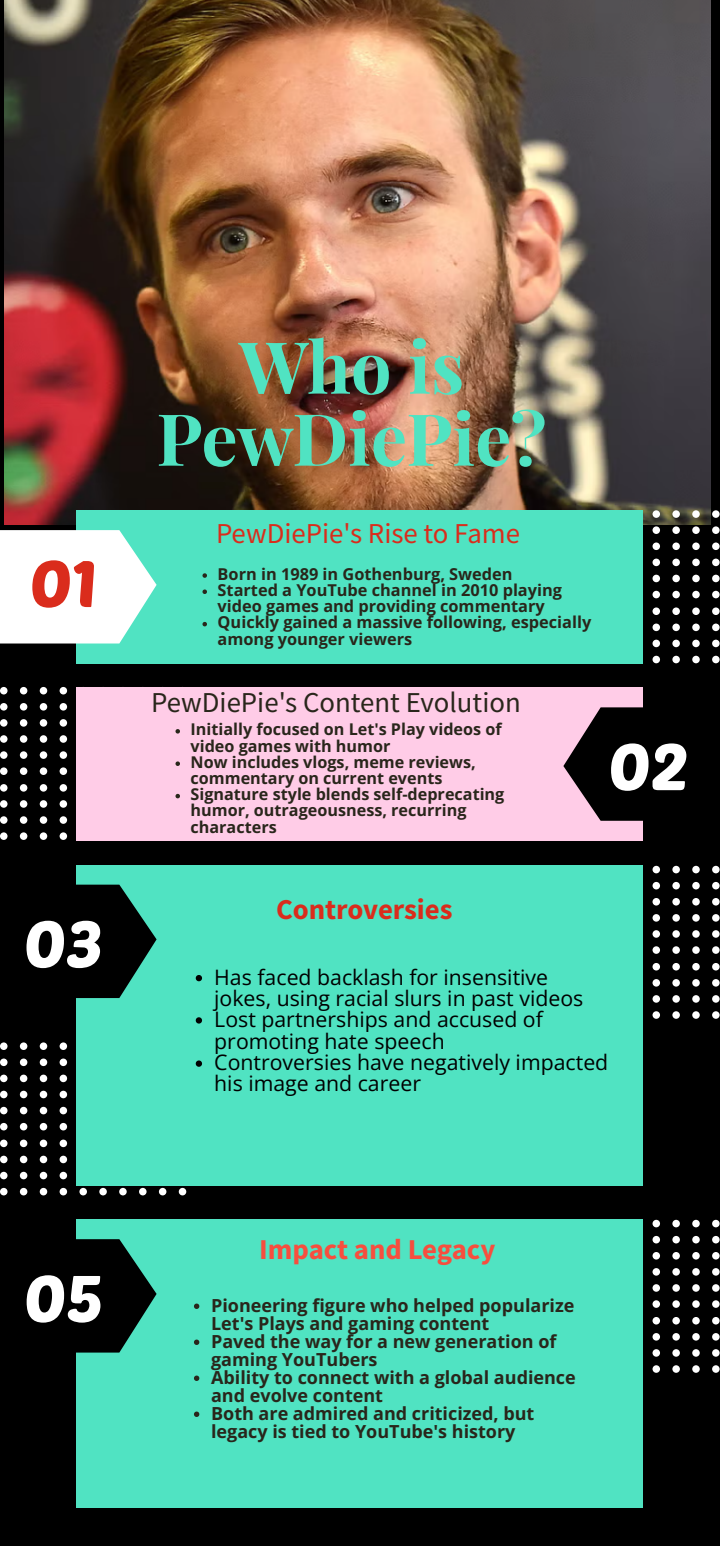
<style>
.page{position:relative;width:720px;height:1546px;background:#000}
.page>*{position:absolute;margin:0;border:0;box-sizing:border-box;transform-origin:0 0}
.t1{font:700 72px/72px "Playfair Display";color:#50e3c2;text-align:center}
.t2{font:64.8px "Poetsen One";color:#fff}
.t3{font:64.8px "Poetsen One";color:#da2c1c}
.t4{font:28.8px "Source Sans Pro";color:#29261b}
.t5{font:28.8px "Source Sans Pro";color:#da2c1c}
.t6{font:700 28.8px "Source Sans Pro";color:#f74e3e}
.t7{font:700 28.8px "Source Sans Pro";color:#da2c1c}
.t8{font:21.28px/21.6px "Open Sans";color:#000}
.t9{font:700 18px/18px "Open Sans";color:#29261b}
.t10{font:700 16.32px/16.2px "Open Sans";color:#29261b}
.t11{font:700 16.2px/16.2px "Open Sans";color:#29261b}
</style>
<div class="page">
<img style="left:4px;top:0;width:707px;height:525px">
<svg style="left:644px;top:510px;width:76px;height:153px"></svg>
<svg style="left:652px;top:866px;width:68px;height:153px"></svg>
<svg style="left:0;top:1042px;width:186px;height:153px"></svg>
<svg style="left:652px;top:1220px;width:68px;height:153px"></svg>
<div style="left:76px;top:510px;width:568px;height:153px;background:#50e3c2"></div>
<svg style="left:0;top:530px;width:157px;height:114px;background:#e8faf6"></svg>
<div style="left:76px;top:688px;width:567px;height:153px;background:#ffcce7"></div>
<svg style="left:563px;top:707px;width:80px;height:114px"></svg>
<div style="left:76px;top:865px;width:568px;height:320px;background:#50e3c2"></div>
<svg style="left:76px;top:885px;width:81px;height:113px"></svg>
<div style="left:76px;top:1219px;width:568px;height:288px;background:#50e3c2"></div>
<svg style="left:76px;top:1239px;width:81px;height:114px"></svg>
<svg style="left:202px;top:573px;width:5px;height:5px"></svg>
<svg style="left:202px;top:590px;width:5px;height:4px"></svg>
<svg style="left:202px;top:622px;width:5px;height:4px"></svg>
<svg style="left:0;top:687px;width:186px;height:153px"></svg>
<svg style="left:196px;top:975px;width:6px;height:6px"></svg>
<svg style="left:196px;top:1017px;width:6px;height:7px"></svg>
<svg style="left:196px;top:1060px;width:6px;height:7px"></svg>
<svg style="left:194px;top:1304px;width:5px;height:5px"></svg>
<svg style="left:194px;top:1340px;width:5px;height:5px"></svg>
<svg style="left:194px;top:1376px;width:5px;height:5px"></svg>
<svg style="left:194px;top:1412px;width:5px;height:5px"></svg>
<p class="t3" style="left:30px;top:542px;width:69px">01</p>
<p class="t2" style="left:24px;top:903px;width:81px">03</p>
<p class="t1" style="left:156px;top:328px;width:392px">Who is<br>PewDiePie?</p>
<p class="t5" style="left:216px;top:514px;width:306px">PewDiePie's Rise to Fame</p>
<p class="t10" style="left:218px;top:565px;width:296px">Born in 1989 in Gothenburg, Sweden</p>
<p class="t10" style="left:218px;top:581px;width:346px">Started a YouTube channel in 2010 playing video games and providing commentary</p>
<p class="t10" style="left:218px;top:613px;width:375px;line-height:17.1px">Quickly gained a massive following, especially among younger viewers</p>
<p class="t4" style="left:151px;top:684px;width:371px">PewDiePie's Content Evolution</p>
<p class="t11" style="left:191px;top:721px;width:313px">Initially focused on Let's Play videos of video games with humor</p>
<p class="t11" style="left:191px;top:753px;width:287px">Now includes vlogs, meme reviews, commentary on current events</p>
<p class="t11" style="left:191px;top:786px;width:315px">Signature style blends self-deprecating humor, outrageousness, recurring characters</p>
<p class="t7" style="left:276px;top:890px;width:178px">Controversies</p>
<p class="t2" style="left:608px;top:725px;width:82px">02</p>
<p class="t8" style="left:214px;top:966px;width:371px">Has faced backlash for insensitive jokes, using racial slurs in past videos</p>
<p class="t8" style="left:214px;top:1008px;width:330px">Lost partnerships and accused of promoting hate speech</p>
<p class="t8" style="left:214px;top:1052px;width:396px;line-height:20.7px">Controversies have negatively impacted his image and career</p>
<p class="t2" style="left:24px;top:1257px;width:80px">05</p>
<p class="t6" style="left:259px;top:1231px;width:238px">Impact and Legacy</p>
<p class="t9" style="left:211px;top:1296px;width:365px">Pioneering figure who helped popularize<br>Let's Plays and gaming content</p>
<p class="t9" style="left:211px;top:1332px;width:347px">Paved the way for a new generation of gaming YouTubers</p>
<p class="t9" style="left:211px;top:1368px;width:366px">Ability to connect with a global audience and evolve content</p>
<p class="t9" style="left:211px;top:1404px;width:325px">Both are admired and criticized, but legacy is tied to YouTube's history</p>
</div>
